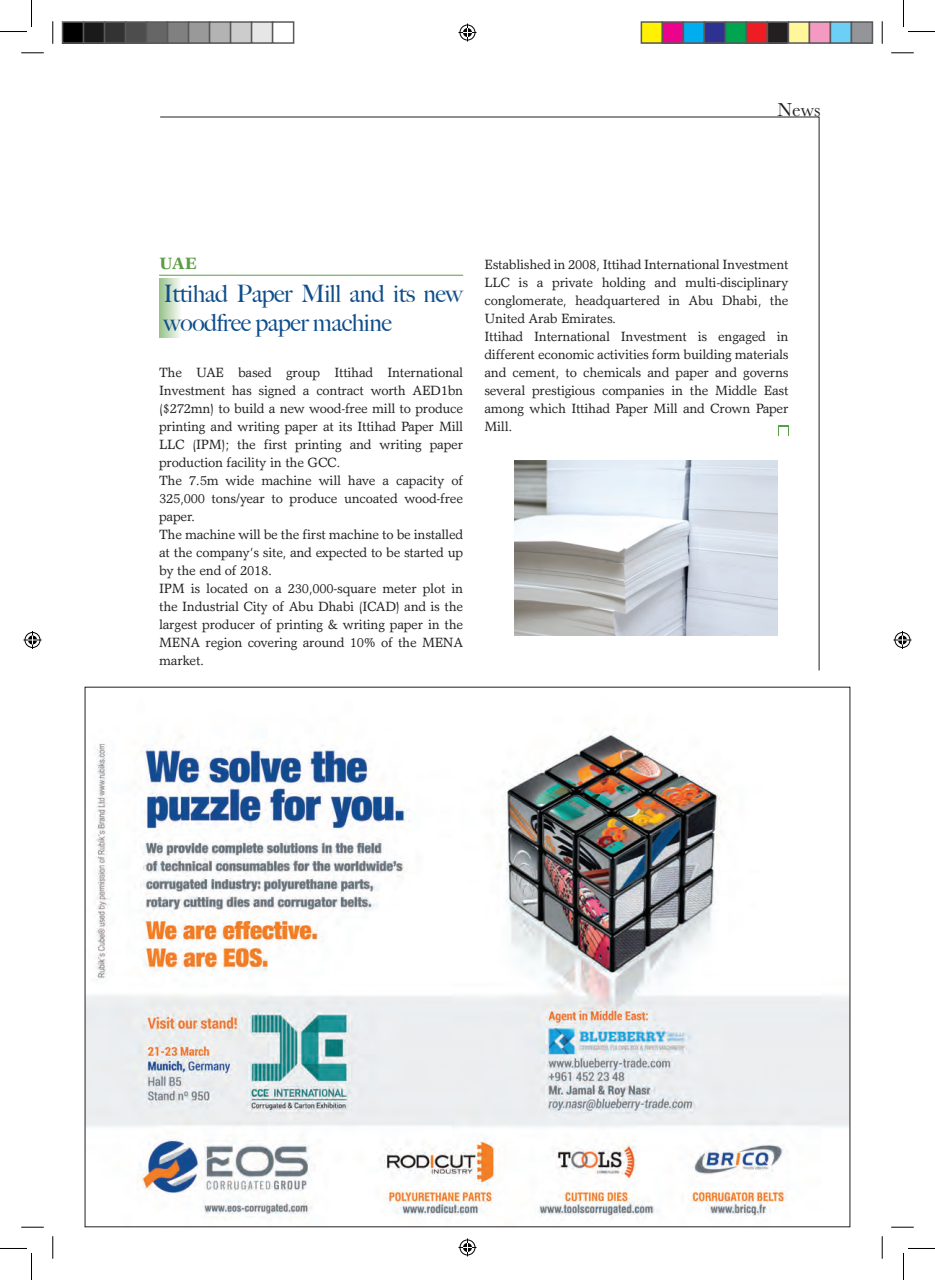
<style>
.page{position:relative;width:935px;height:1280px;background:#fff}
.page>*{position:absolute;margin:0;border:0;box-sizing:border-box;transform-origin:0 0}
.t1{font:500 24px/28.8px "Big Caslon";letter-spacing:-.02em;color:#0f4e8c}
.t2{font:19.5px "Baskerville";color:#231f20}
.t3{font:800 16.5px "Garth Graphic Std";color:#5a9d44}
.t4{font:13.5px/18px "Garth Graphic";letter-spacing:-.02em;color:#231f20}
</style>
<div class="page">
<svg style="left:159px;top:116px;width:661px;height:555px"></svg>
<div style="left:159px;top:278px;width:22px;height:60px;background:linear-gradient(to right,#98c18a,#f3f8f1)"></div>
<hr style="left:159px;top:275px;width:304px;height:1px;background:#5a9d44">
<img style="left:514px;top:460px;width:263px;height:175px">
<img style="left:87px;top:728px;width:761px;height:490px">
<svg style="left:778px;top:425px;width:10px;height:10px"></svg>
<div style="left:779px;top:426px;width:8px;height:9px;background:#fff"></div>
<svg style="left:21px;top:53px;width:23px;height:1px"></svg>
<svg style="left:891px;top:53px;width:22px;height:1px"></svg>
<svg style="left:21px;top:1226px;width:23px;height:1px"></svg>
<svg style="left:891px;top:1226px;width:22px;height:1px"></svg>
<svg style="left:53px;top:21px;width:1px;height:23px"></svg>
<svg style="left:53px;top:1236px;width:1px;height:22px"></svg>
<svg style="left:882px;top:21px;width:1px;height:23px"></svg>
<svg style="left:882px;top:1236px;width:1px;height:22px"></svg>
<svg style="left:0;top:0;width:32px;height:32px"></svg>
<svg style="left:0;top:1248px;width:32px;height:31px"></svg>
<svg style="left:903px;top:0;width:32px;height:32px"></svg>
<svg style="left:903px;top:1248px;width:32px;height:31px"></svg>
<svg style="left:458px;top:24px;width:18px;height:18px"></svg>
<svg style="left:458px;top:1238px;width:18px;height:18px"></svg>
<svg style="left:24px;top:631px;width:18px;height:18px"></svg>
<svg style="left:893px;top:631px;width:18px;height:18px"></svg>
<div style="left:63px;top:22px;width:21px;height:21px;background:#000"></div>
<div style="left:62px;top:21px;width:22px;height:23px;border:2px solid #595959"></div>
<div style="left:84px;top:22px;width:21px;height:21px;background:#1a1a1a"></div>
<div style="left:83px;top:21px;width:22px;height:23px;border:2px solid #595959"></div>
<div style="left:105px;top:22px;width:21px;height:21px;background:#333"></div>
<div style="left:104px;top:21px;width:22px;height:23px;border:2px solid #595959"></div>
<div style="left:126px;top:22px;width:21px;height:21px;background:#4d4d4d"></div>
<div style="left:125px;top:21px;width:22px;height:23px;border:2px solid #595959"></div>
<div style="left:147px;top:22px;width:21px;height:21px;background:#666"></div>
<div style="left:146px;top:21px;width:22px;height:23px;border:2px solid #595959"></div>
<div style="left:168px;top:22px;width:21px;height:21px;background:#808080"></div>
<div style="left:167px;top:21px;width:22px;height:23px;border:2px solid #595959"></div>
<div style="left:189px;top:22px;width:21px;height:21px;background:#999"></div>
<div style="left:188px;top:21px;width:22px;height:23px;border:2px solid #595959"></div>
<div style="left:210px;top:22px;width:21px;height:21px;background:#b3b3b3"></div>
<div style="left:209px;top:21px;width:22px;height:23px;border:2px solid #595959"></div>
<div style="left:231px;top:22px;width:21px;height:21px;background:#ccc"></div>
<div style="left:230px;top:21px;width:22px;height:23px;border:2px solid #595959"></div>
<div style="left:252px;top:22px;width:21px;height:21px;background:#e6e6e6"></div>
<div style="left:251px;top:21px;width:22px;height:23px;border:2px solid #595959"></div>
<div style="left:272px;top:21px;width:22px;height:23px;border:2px solid #595959"></div>
<div style="left:641px;top:22px;width:21px;height:21px;background:#fff101"></div>
<div style="left:640px;top:21px;width:23px;height:23px;border:2px solid #595959"></div>
<div style="left:662px;top:22px;width:21px;height:21px;background:#ed028c"></div>
<div style="left:661px;top:21px;width:23px;height:23px;border:2px solid #595959"></div>
<div style="left:683px;top:22px;width:21px;height:21px;background:#00aeef"></div>
<div style="left:682px;top:21px;width:23px;height:23px;border:2px solid #595959"></div>
<div style="left:704px;top:22px;width:21px;height:21px;background:#2e3092"></div>
<div style="left:703px;top:21px;width:23px;height:23px;border:2px solid #595959"></div>
<div style="left:725px;top:22px;width:21px;height:21px;background:#00a54f"></div>
<div style="left:724px;top:21px;width:23px;height:23px;border:2px solid #595959"></div>
<div style="left:746px;top:22px;width:21px;height:21px;background:#ee1d23"></div>
<div style="left:745px;top:21px;width:23px;height:23px;border:2px solid #595959"></div>
<div style="left:767px;top:22px;width:21px;height:21px;background:#231f20"></div>
<div style="left:766px;top:21px;width:23px;height:23px;border:2px solid #595959"></div>
<div style="left:788px;top:22px;width:21px;height:21px;background:#fff79a"></div>
<div style="left:787px;top:21px;width:23px;height:23px;border:2px solid #595959"></div>
<div style="left:809px;top:22px;width:21px;height:21px;background:#f499c2"></div>
<div style="left:808px;top:21px;width:23px;height:23px;border:2px solid #595959"></div>
<div style="left:830px;top:22px;width:21px;height:21px;background:#6bcff6"></div>
<div style="left:829px;top:21px;width:23px;height:23px;border:2px solid #595959"></div>
<div style="left:851px;top:22px;width:21px;height:21px;background:#939598"></div>
<div style="left:850px;top:21px;width:23px;height:23px;border:2px solid #595959"></div>
<p class="t2" style="left:777px;top:97px;width:44px">News</p>
<p class="t3" style="left:159px;top:253px;width:40px">UAE</p>
<p class="t1" style="left:163px;top:278px;width:301px">Ittihad Paper Mill and its new woodfree paper machine</p>
<p class="t4" style="left:159px;top:363px;width:306px">The UAE based group Ittihad International Investment has signed a contract worth AED1bn ($272mn) to build a new wood-free mill to produce printing and writing paper at its Ittihad Paper Mill LLC (IPM); the first printing and writing paper production facility in the GCC.<br>The 7.5m wide machine will have a capacity of 325,000 tons/year to produce uncoated wood-free paper.<br>The machine will be the first machine to be installed at the company’s site, and expected to be started up by the end of 2018.<br>IPM is located on a 230,000-square meter plot in the Industrial City of Abu Dhabi (ICAD) and is the largest producer of printing &amp; writing paper in the MENA region covering around 10% of the MENA market.</p>
<p class="t4" style="left:484px;top:255px;width:306px">Established in 2008, Ittihad International Investment LLC is a private holding and multi-disciplinary conglomerate, headquartered in Abu Dhabi, the United Arab Emirates.<br>Ittihad International Investment is engaged in different economic activities form building materials and cement, to chemicals and paper and governs several prestigious companies in the Middle East among which Ittihad Paper Mill and Crown Paper Mill.</p>
</div>
